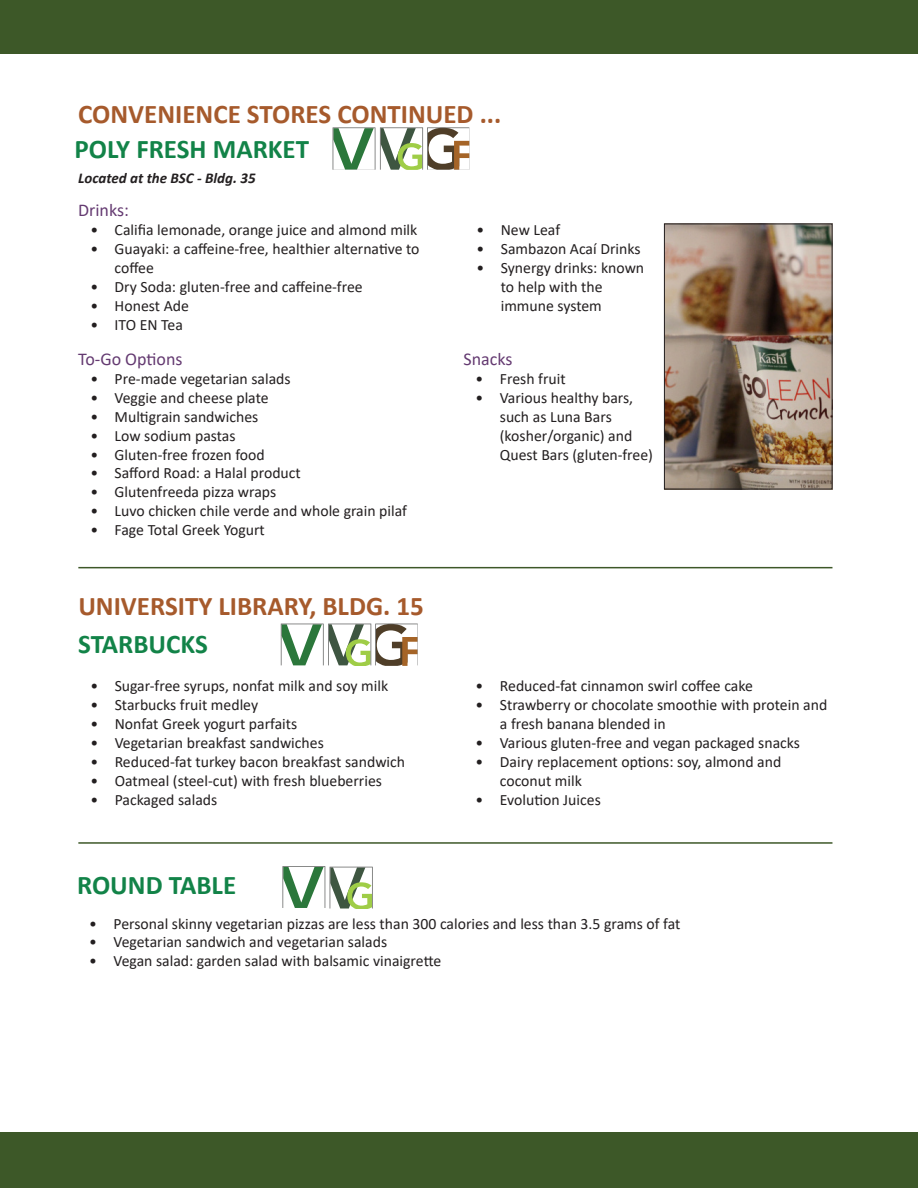
<style>
.page{position:relative;width:918px;height:1188px;background:#fff}
.page>*{position:absolute;margin:0;border:0;box-sizing:border-box;transform-origin:0 0}
.t1{font:700 27px "Calibri";color:#a65a2c}
.t2{font:700 27px "Calibri";color:#128348}
.t3{font:18px "Calibri";color:#643a71}
.t4{font:15.75px/18.9px "Calibri";color:#231f20}
.t5{font:italic 700 15px "Calibri";color:#231f20}
</style>
<div class="page">
<img style="left:666px;top:226px;width:164px;height:261px">
<div style="left:664px;top:224px;width:168px;height:265px;border:1px solid #231f20"></div>
<div style="left:0;top:0;width:918px;height:54px;background:#3d5828"></div>
<div style="left:0;top:1133px;width:918px;height:55px;background:#3d5828"></div>
<hr style="left:78px;top:567px;width:754px;height:1px;background:#3d5828">
<hr style="left:78px;top:842px;width:754px;height:2px;background:#3d5828">
<svg style="left:333px;top:127px;width:136px;height:43px"></svg>
<svg style="left:281px;top:624px;width:137px;height:41px"></svg>
<svg style="left:282px;top:866px;width:91px;height:43px"></svg>
<p class="t1" style="left:78px;top:95px;width:425px">CONVENIENCE STORES CONTINUED ...</p>
<p class="t2" style="left:75px;top:130px;width:236px">POLY FRESH MARKET</p>
<p class="t5" style="left:78px;top:168px;width:179px">Located at the BSC - Bldg. 35</p>
<p class="t3" style="left:78px;top:198px;width:52px">Drinks:</p>
<p class="t4" style="left:90px;top:220px;width:329px">• Califia lemonade, orange juice and almond milk</p>
<p class="t4" style="left:115px;top:239px;width:306px;text-indent:-24px">• Guayaki: a caffeine-free, healthier alternative to coffee</p>
<p class="t4" style="left:90px;top:277px;width:274px">• Dry Soda: gluten-free and caffeine-free</p>
<p class="t4" style="left:90px;top:296px;width:100px">• Honest Ade</p>
<p class="t4" style="left:90px;top:315px;width:94px">• ITO EN Tea</p>
<p class="t3" style="left:78px;top:347px;width:106px">To-Go Options</p>
<p class="t4" style="left:90px;top:369px;width:202px">• Pre-made vegetarian salads</p>
<p class="t4" style="left:90px;top:388px;width:180px">• Veggie and cheese plate</p>
<p class="t4" style="left:90px;top:407px;width:170px">• Multigrain sandwiches</p>
<p class="t4" style="left:90px;top:426px;width:147px">• Low sodium pastas</p>
<p class="t4" style="left:90px;top:444px;width:176px">• Gluten-free frozen food</p>
<p class="t4" style="left:90px;top:463px;width:212px">• Safford Road: a Halal product</p>
<p class="t4" style="left:90px;top:482px;width:187px">• Glutenfreeda pizza wraps</p>
<p class="t4" style="left:90px;top:501px;width:318px">• Luvo chicken chile verde and whole grain pilaf</p>
<p class="t4" style="left:90px;top:520px;width:176px">• Fage Total Greek Yogurt</p>
<p class="t1" style="left:78px;top:587px;width:347px">UNIVERSITY LIBRARY, BLDG. 15</p>
<p class="t2" style="left:78px;top:625px;width:131px">STARBUCKS</p>
<p class="t4" style="left:90px;top:676px;width:299px">• Sugar-free syrups, nonfat milk and soy milk</p>
<p class="t4" style="left:90px;top:695px;width:169px">• Starbucks fruit medley</p>
<p class="t4" style="left:90px;top:714px;width:208px">• Nonfat Greek yogurt parfaits</p>
<p class="t4" style="left:90px;top:733px;width:235px">• Vegetarian breakfast sandwiches</p>
<p class="t4" style="left:90px;top:752px;width:316px">• Reduced-fat turkey bacon breakfast sandwich</p>
<p class="t4" style="left:90px;top:771px;width:293px">• Oatmeal (steel-cut) with fresh blueberries</p>
<p class="t4" style="left:90px;top:790px;width:128px">• Packaged salads</p>
<p class="t2" style="left:77px;top:866px;width:161px">ROUND TABLE</p>
<p class="t4" style="left:476px;top:220px;width:85px">• New Leaf</p>
<p class="t4" style="left:476px;top:239px;width:166px">• Sambazon Acaí Drinks</p>
<p class="t4" style="left:501px;top:258px;width:145px;text-indent:-24px">• Synergy drinks: known to help with the immune system</p>
<p class="t3" style="left:463px;top:347px;width:51px">Snacks</p>
<p class="t4" style="left:476px;top:369px;width:92px">• Fresh fruit</p>
<p class="t4" style="left:500px;top:388px;width:155px;text-indent:-24px">• Various healthy bars, such as Luna Bars (kosher/organic) and<br>Quest Bars (gluten-free)</p>
<p class="t4" style="left:476px;top:676px;width:279px">• Reduced-fat cinnamon swirl coffee cake</p>
<p class="t4" style="left:500px;top:695px;width:329px;text-indent:-24px">• Strawberry or chocolate smoothie with protein and a fresh banana blended in</p>
<p class="t4" style="left:476px;top:733px;width:326px">• Various gluten-free and vegan packaged snacks</p>
<p class="t4" style="left:500px;top:752px;width:283px;text-indent:-24px">• Dairy replacement options: soy, almond and coconut milk</p>
<p class="t4" style="left:476px;top:790px;width:127px">• Evolution Juices</p>
<p class="t4" style="left:89px;top:913px;width:593px">• Personal skinny vegetarian pizzas are less than 300 calories and less than 3.5 grams of fat</p>
<p class="t4" style="left:89px;top:932px;width:299px">• Vegetarian sandwich and vegetarian salads</p>
<p class="t4" style="left:89px;top:951px;width:354px">• Vegan salad: garden salad with balsamic vinaigrette</p>
</div>
